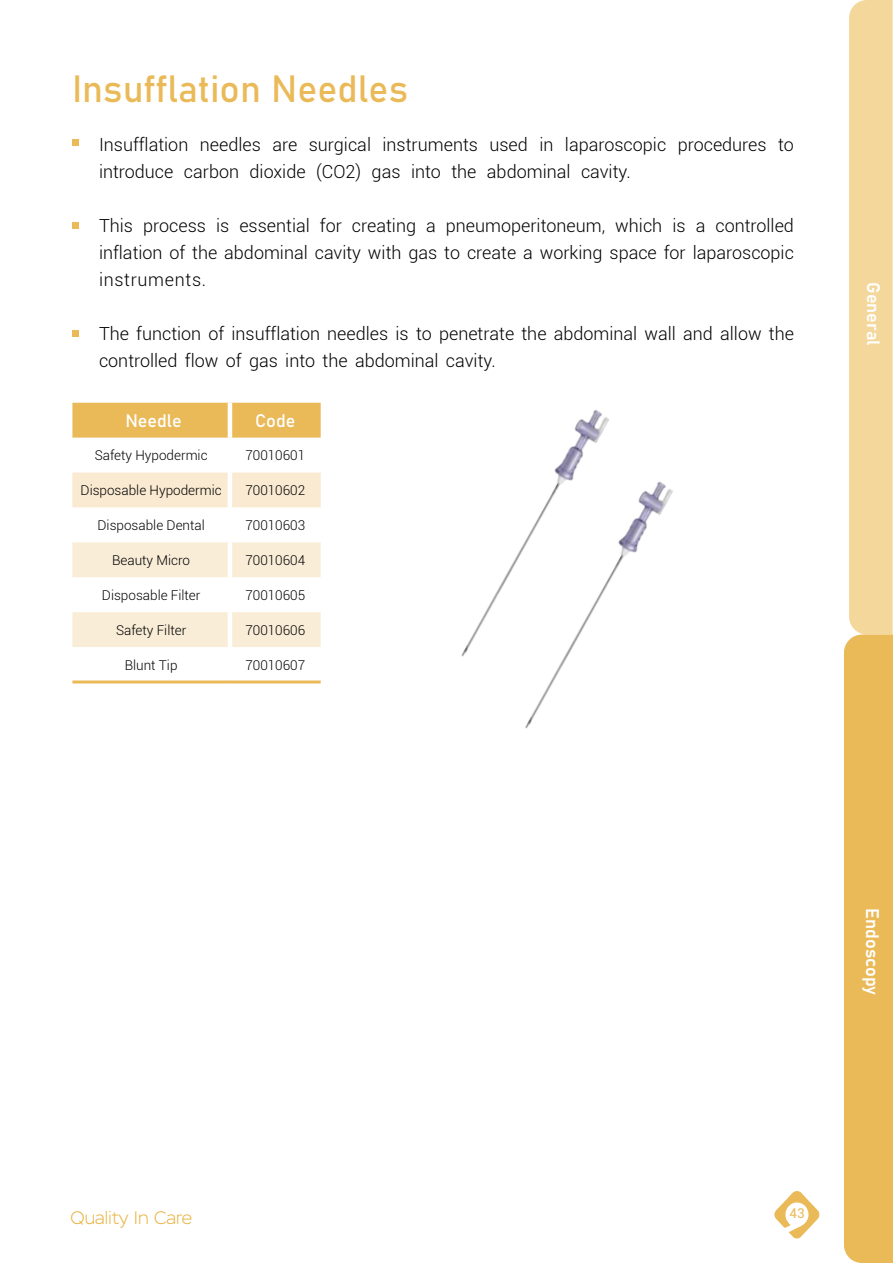
<style>
.page{position:relative;width:893px;height:1263px;background:#fff}
.page>*{position:absolute;margin:0;border:0;box-sizing:border-box;transform-origin:0 0}
.t1{font:37.5px "Bahnschrift";color:#eaba59}
.t2{font:300 18px/27px "Roboto";color:#000}
.t3{font:18px "Bahnschrift";color:#fff}
.t4{font:200 18px "Stem";color:#e8af37}
.t5{font:300 13.5px "Roboto";color:#000}
.t6{font:13.5px "Roboto";color:#eaba59}
</style>
<div class="page">
<svg style="left:774px;top:1191px;width:46px;height:48px"></svg>
<svg style="left:844px;top:0;width:49px;height:1263px;background:#efcb80"></svg>
<div style="left:72px;top:403px;width:249px;height:35px;background:#eaba59"></div>
<div style="left:72px;top:472px;width:249px;height:35px;background:#f9ead1"></div>
<svg style="left:72px;top:542px;width:249px;height:105px"></svg>
<hr style="left:228px;top:472px;width:4px;height:35px;background:#fff">
<hr style="left:228px;top:542px;width:4px;height:35px;background:#fff">
<hr style="left:228px;top:577px;width:4px;height:35px;background:#fff">
<hr style="left:228px;top:612px;width:4px;height:35px;background:#fff">
<hr style="left:228px;top:403px;width:4px;height:35px;background:#fff">
<hr style="left:72px;top:680px;width:158px;height:3px;background:#eaba59">
<hr style="left:230px;top:680px;width:91px;height:3px;background:#eaba59">
<svg style="left:72px;top:140px;width:6px;height:6px"></svg>
<svg style="left:72px;top:222px;width:6px;height:6px"></svg>
<svg style="left:72px;top:331px;width:6px;height:6px"></svg>
<img style="left:461px;top:410px;width:148px;height:247px">
<img style="left:512px;top:472px;width:161px;height:257px">
<h1 class="t1" style="left:72px;top:60px;width:338px">Insufflation Needles</h1>
<p class="t2" style="left:99px;top:130px;width:696px">Insufflation needles are surgical instruments used in laparoscopic procedures to introduce carbon dioxide (CO2) gas into the abdominal cavity.</p>
<p class="t2" style="left:99px;top:211px;width:696px;text-align:justify">This process is essential for creating a pneumoperitoneum, which is a controlled inflation of the abdominal cavity with gas to create a working space for laparoscopic instruments.</p>
<p class="t2" style="left:99px;top:319px;width:696px">The function of insufflation needles is to penetrate the abdominal wall and allow the controlled flow of gas into the abdominal cavity.</p>
<p class="t3" style="left:125px;top:407px;width:58px">Needle</p>
<p class="t3" style="left:255px;top:407px;width:42px">Code</p>
<p class="t5" style="left:95px;top:446px;width:114px">Safety Hypodermic</p>
<p class="t5" style="left:245px;top:446px;width:61px">70010601</p>
<p class="t5" style="left:81px;top:481px;width:143px">Disposable Hypodermic</p>
<p class="t5" style="left:245px;top:481px;width:61px">70010602</p>
<p class="t5" style="left:98px;top:516px;width:109px">Disposable Dental</p>
<p class="t5" style="left:245px;top:516px;width:61px">70010603</p>
<p class="t5" style="left:112px;top:551px;width:79px">Beauty Micro</p>
<p class="t5" style="left:245px;top:551px;width:61px">70010604</p>
<p class="t5" style="left:102px;top:586px;width:100px">Disposable Filter</p>
<p class="t5" style="left:245px;top:586px;width:61px">70010605</p>
<p class="t5" style="left:116px;top:620px;width:72px">Safety Filter</p>
<p class="t5" style="left:245px;top:620px;width:61px">70010606</p>
<p class="t5" style="left:125px;top:655px;width:54px">Blunt Tip</p>
<p class="t5" style="left:245px;top:655px;width:61px">70010607</p>
<p class="t3" style="left:887px;top:282px;width:65px;rotate:90deg">General</p>
<p class="t3" style="left:886px;top:908px;width:88px;rotate:90deg">Endoscopy</p>
<p class="t4" style="left:71px;top:1208px;width:123px">Quality In Care</p>
<p class="t6" style="left:789px;top:1204px;width:17px">43</p>
</div>
